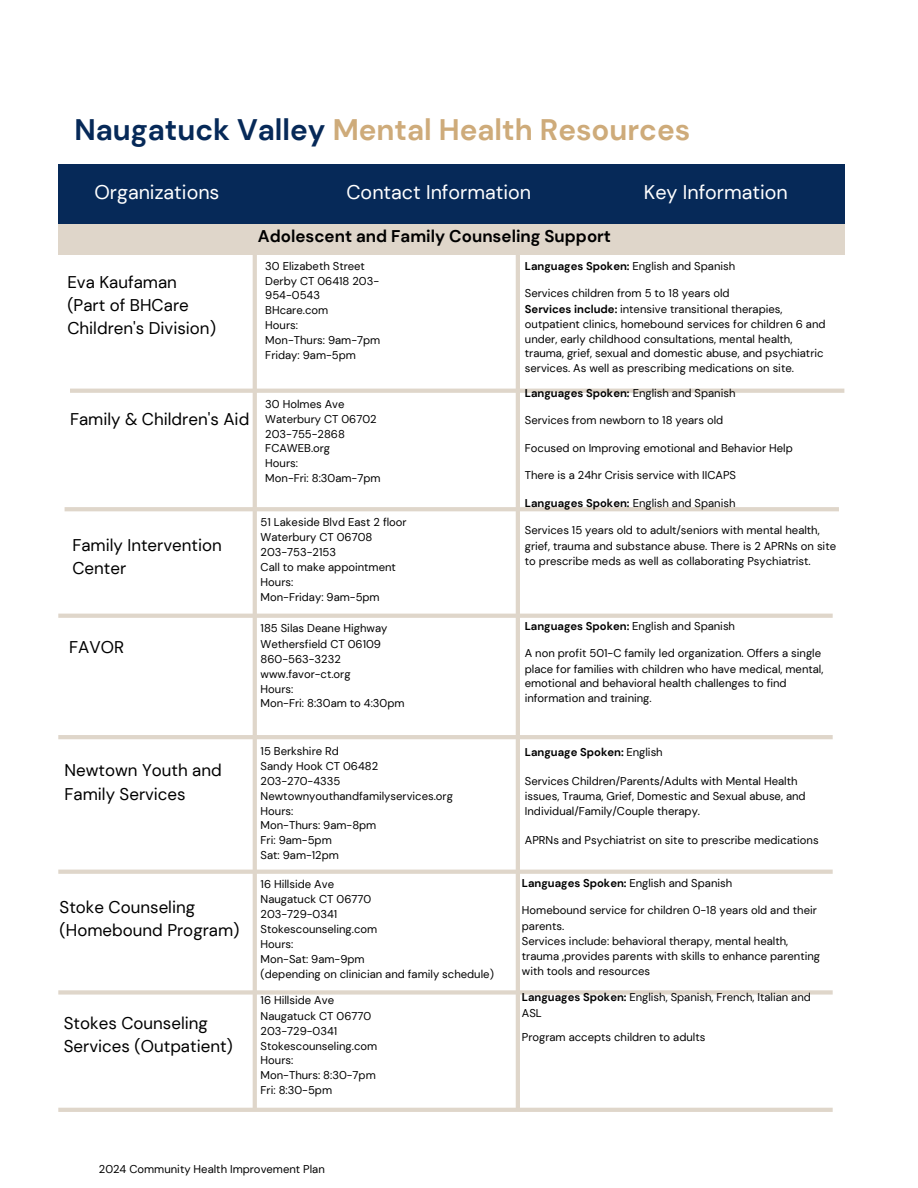
<style>
.page{position:relative;width:918px;height:1188px;background:#fff}
.page>*{position:absolute;margin:0;border:0;box-sizing:border-box;transform-origin:0 0}
.t1{font:700 29.7px "DM Sans";color:#ceab7a}
.t2{font:19.8px "DM Sans";color:#fff}
.t3{font:16.95px/23.2px "DM Sans";color:#000}
.t4{font:700 16.95px "DM Sans";color:#000}
.t5{font:11.25px/14.9px "DM Sans";color:#000}
.t6{font:700 11.25px "DM Sans";color:#000}
.s1{color:#062958}
.s2{font-weight:700}
.s3{font-weight:400}
</style>
<div class="page">
<hr style="left:70px;top:389px;width:774px;height:4px;background:#dfd6ca">
<hr style="left:65px;top:507px;width:774px;height:4px;background:#dfd6ca">
<hr style="left:253px;top:255px;width:4px;height:855px;background:#dfd6ca">
<hr style="left:58px;top:614px;width:775px;height:4px;background:#dfd6ca">
<hr style="left:58px;top:735px;width:775px;height:4px;background:#dfd6ca">
<hr style="left:58px;top:870px;width:775px;height:4px;background:#dfd6ca">
<hr style="left:58px;top:1108px;width:775px;height:4px;background:#dfd6ca">
<div style="left:58px;top:164px;width:787px;height:61px;background:#062958"></div>
<div style="left:58px;top:225px;width:787px;height:30px;background:#dfd6ca"></div>
<div style="left:58px;top:990px;width:775px;height:5px;background:#dfd6ca"></div>
<hr style="left:516px;top:253px;width:4px;height:857px;background:#dfd6ca">
<h1 class="t1" style="left:74px;top:111px;width:617px"><span class="s1">Naugatuck Valley</span> Mental Health Resources</h1>
<p class="t2" style="left:94px;top:179px;width:127px">Organizations</p>
<p class="t2" style="left:346px;top:179px;width:186px">Contact Information</p>
<p class="t2" style="left:644px;top:179px;width:145px">Key Information</p>
<p class="t3" style="left:67px;top:270px;width:150px">Eva Kaufaman (Part of BHCare<br>Children's Division)</p>
<p class="t3" style="left:70px;top:408px;width:181px">Family &amp; Children's Aid</p>
<p class="t3" style="left:72px;top:533px;width:151px">Family Intervention<br>Center</p>
<p class="t3" style="left:69px;top:635px;width:56px">FAVOR</p>
<p class="t3" style="left:65px;top:759px;width:159px">Newtown Youth and<br>Family Services</p>
<p class="t3" style="left:60px;top:896px;width:181px">Stoke Counseling (Homebound Program)</p>
<p class="t3" style="left:64px;top:1011px;width:171px">Stokes Counseling<br>Services (Outpatient)</p>
<p class="t4" style="left:258px;top:225px;width:355px">Adolescent and Family Counseling Support</p>
<h2 class="t5" style="left:265px;top:259px;width:115px">30 Elizabeth Street<br>Derby CT 06418 203-<br>954-0543<br>BHcare.com</h2>
<h2 class="t5" style="left:265px;top:318px;width:34px">Hours:</h2>
<h2 class="t5" style="left:265px;top:333px;width:117px">Mon-Thurs: 9am-7pm<br>Friday: 9am-5pm</h2>
<h5 class="t5" style="left:265px;top:397px;width:113px">30 Holmes Ave<br>Waterbury CT 06702<br>203-755-2868<br>FCAWEB.org</h5>
<h5 class="t5" style="left:265px;top:456px;width:34px">Hours:</h5>
<h5 class="t5" style="left:265px;top:471px;width:117px">Mon-Fri: 8:30am-7pm</h5>
<h3 class="t5" style="left:261px;top:515px;width:148px">51 Lakeside Blvd East 2 floor<br>Waterbury CT 06708<br>203-753-2153</h3>
<h4 class="t5" style="left:261px;top:560px;width:137px">Call to make appointment<br>Hours:</h4>
<p class="t5" style="left:261px;top:589px;width:121px">Mon-Friday: 9am-5pm</p>
<p class="t5" style="left:261px;top:621px;width:128px">185 Silas Deane Highway</p>
<p class="t5" style="left:261px;top:637px;width:122px">Wethersfield CT 06109</p>
<p class="t5" style="left:261px;top:652px;width:82px">860-563-3232</p>
<p class="t5" style="left:261px;top:667px;width:91px">www.favor-ct.org</p>
<p class="t5" style="left:261px;top:681px;width:34px">Hours:</p>
<p class="t5" style="left:261px;top:696px;width:145px">Mon-Fri: 8:30am to 4:30pm</p>
<p class="t5" style="left:261px;top:744px;width:80px">15 Berkshire Rd</p>
<p class="t5" style="left:261px;top:759px;width:119px">Sandy Hook CT 06482</p>
<p class="t5" style="left:261px;top:774px;width:194px">203-270-4335<br>Newtownyouthandfamilyservices.org</p>
<p class="t5" style="left:261px;top:803px;width:34px">Hours:</p>
<p class="t5" style="left:261px;top:818px;width:117px">Mon-Thurs: 9am-8pm</p>
<p class="t5" style="left:261px;top:833px;width:73px">Fri: 9am-5pm</p>
<p class="t5" style="left:261px;top:848px;width:80px">Sat: 9am-12pm</p>
<p class="t5" style="left:261px;top:876px;width:75px">16 Hillside Ave</p>
<p class="t5" style="left:261px;top:892px;width:112px">Naugatuck CT 06770</p>
<p class="t5" style="left:261px;top:907px;width:78px">203-729-0341</p>
<p class="t5" style="left:261px;top:922px;width:118px">Stokescounseling.com</p>
<p class="t5" style="left:261px;top:937px;width:34px">Hours:</p>
<p class="t5" style="left:261px;top:951px;width:106px">Mon-Sat: 9am-9pm</p>
<p class="t5" style="left:261px;top:966px;width:235px">(depending on clinician and family schedule)</p>
<p class="t5" style="left:261px;top:993px;width:75px">16 Hillside Ave</p>
<p class="t5" style="left:261px;top:1009px;width:112px">Naugatuck CT 06770</p>
<p class="t5" style="left:261px;top:1023px;width:78px">203-729-0341</p>
<p class="t5" style="left:261px;top:1038px;width:118px">Stokescounseling.com</p>
<p class="t5" style="left:261px;top:1053px;width:34px">Hours:</p>
<p class="t5" style="left:261px;top:1068px;width:117px">Mon-Thurs: 8:30-7pm</p>
<p class="t5" style="left:261px;top:1083px;width:73px">Fri: 8:30-5pm</p>
<p class="t5" style="left:525px;top:258px;width:212px"><span class="s2">Languages Spoken:</span> English and Spanish</p>
<p class="t5" style="left:525px;top:286px;width:206px">Services children from 5 to 18 years old</p>
<p class="t5" style="left:525px;top:302px;width:259px"><span class="s2">Services include:</span> intensive transitional therapies,</p>
<p class="t5" style="left:525px;top:317px;width:302px">outpatient clinics, homebound services for children 6 and</p>
<p class="t5" style="left:525px;top:331px;width:269px">under, early childhood consultations, mental health,</p>
<p class="t5" style="left:525px;top:346px;width:300px">trauma, grief, sexual and domestic abuse, and psychiatric</p>
<p class="t5" style="left:525px;top:361px;width:271px">services. As well as prescribing medications on site.</p>
<p class="t5" style="left:525px;top:385px;width:212px"><span class="s2">Languages Spoken:</span> English and Spanish</p>
<p class="t5" style="left:525px;top:413px;width:200px">Services from newborn to 18 years old</p>
<p class="t5" style="left:525px;top:440px;width:269px">Focused on Improving emotional and Behavior Help</p>
<p class="t5" style="left:525px;top:468px;width:213px">There is a 24hr Crisis service with IICAPS</p>
<p class="t5" style="left:525px;top:495px;width:212px"><span class="s2">Languages Spoken:</span> English and Spanish</p>
<p class="t5" style="left:525px;top:523px;width:296px">Services 15 years old to adult/seniors with mental health,</p>
<p class="t5" style="left:525px;top:539px;width:313px">grief, trauma and substance abuse. There is 2 APRNs on site</p>
<p class="t5" style="left:525px;top:554px;width:287px">to prescribe meds as well as collaborating Psychiatrist.</p>
<p class="t5" style="left:525px;top:619px;width:212px"><span class="s2">Languages Spoken:</span> English and Spanish</p>
<p class="t5" style="left:525px;top:645px;width:298px">A non profit 501-C family led organization. Offers a single</p>
<p class="t5" style="left:525px;top:661px;width:300px">place for families with children who have medical, mental,</p>
<p class="t5" style="left:525px;top:676px;width:264px">emotional and behavioral health challenges to find</p>
<p class="t5" style="left:525px;top:691px;width:128px">information and training.</p>
<p class="t6" style="left:525px;top:744px;width:139px">Language Spoken: <span class="s3">English</span></p>
<p class="t5" style="left:525px;top:774px;width:282px">Services Children/Parents/Adults with Mental Health issues, Trauma, Grief, Domestic and Sexual abuse, and<br>Individual/Family/Couple therapy.</p>
<p class="t5" style="left:525px;top:833px;width:295px">APRNs and Psychiatrist on site to prescribe medications</p>
<p class="t5" style="left:522px;top:875px;width:212px"><span class="s2">Languages Spoken:</span> English and Spanish</p>
<p class="t5" style="left:522px;top:903px;width:297px">Homebound service for children 0-18 years old and their</p>
<p class="t5" style="left:522px;top:919px;width:44px">parents.</p>
<p class="t5" style="left:522px;top:934px;width:268px">Services include: behavioral therapy, mental health,</p>
<h5 class="t5" style="left:522px;top:948px;width:300px">trauma ,provides parents with skills to enhance parenting</h5>
<h5 class="t5" style="left:522px;top:963px;width:130px">with tools and resources</h5>
<h5 class="t5" style="left:522px;top:990px;width:291px"><span class="s2">Languages Spoken:</span> English, Spanish, French, Italian and</h5>
<p class="t5" style="left:522px;top:1006px;width:21px">ASL</p>
<p class="t5" style="left:522px;top:1030px;width:185px">Program accepts children to adults</p>
<p class="t5" style="left:99px;top:1162px;width:227px">2024 Community Health Improvement Plan</p>
</div>
